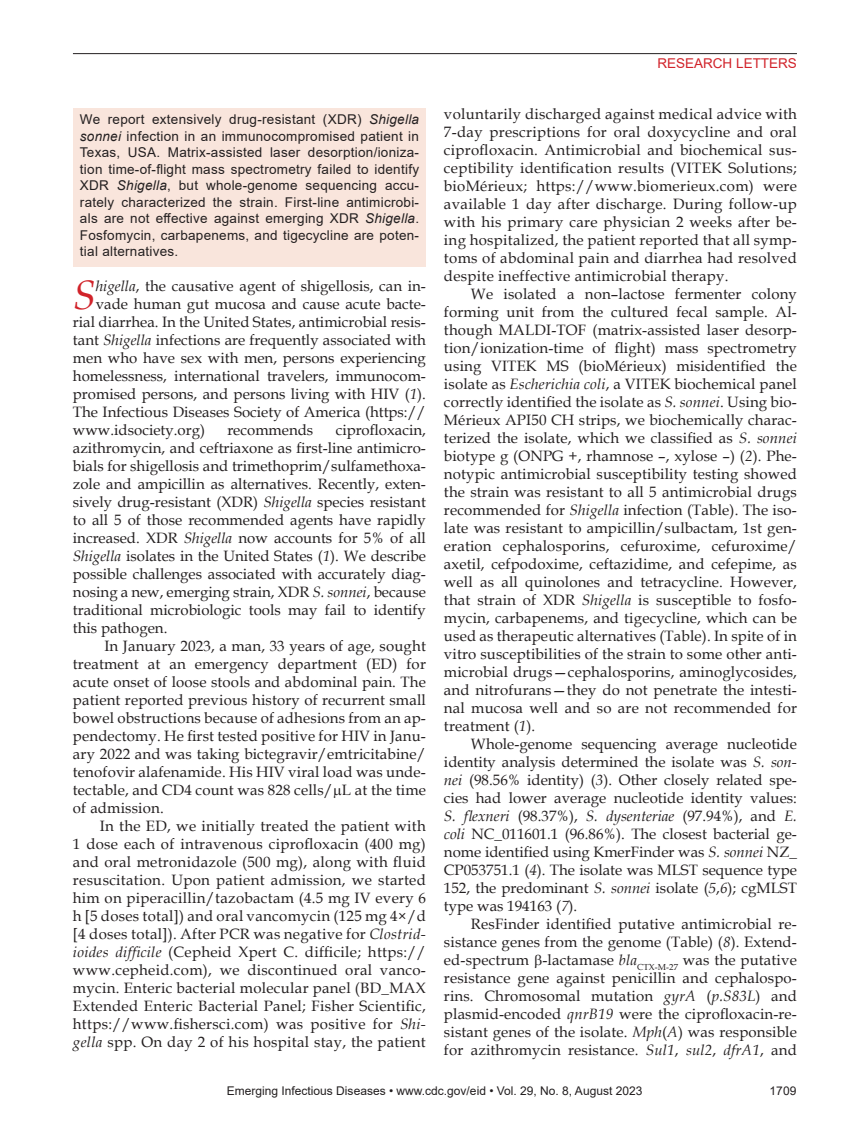
<style>
.page{position:relative;width:851px;height:1134px;background:#fff}
.page>*{position:absolute;margin:0;border:0;box-sizing:border-box;transform-origin:0 0}
.t1{font:italic 41.1px "Book Antiqua";color:#d1232a}
.t2{font:15px/18px "Book Antiqua";color:#231f20;text-align:justify}
.t3{font:13.5px/16.5px "Arial";letter-spacing:.02em;color:#231f20;text-align:justify}
.t4{font:13.5px "Arial";color:#d1232a}
.t5{font:12px "Arial";color:#231f20}
.s1{font-style:italic}
</style>
<div class="page">
<hr style="left:73px;top:53px;width:723px;height:1px;background:#231f20">
<div style="left:73px;top:108px;width:352px;height:159px;background:#f9e5dc"></div>
<p class="t4" style="left:657px;top:54px;width:141px">RESEARCH LETTERS</p>
<p class="t2" style="left:444px;top:104px;width:354px">voluntarily discharged against medical advice with 7-day prescriptions for oral doxycycline and oral ciprofloxacin. Antimicrobial and biochemical sus&shy;ceptibility identification results (VITEK Solutions; bioMérieux; https://www.biomerieux.com) were available 1 day after discharge. During follow-up with his primary care physician 2 weeks after be&shy;ing hospitalized, the patient reported that all symp&shy;toms of abdominal pain and diarrhea had resolved despite ineffective antimicrobial therapy.</p>
<p class="t2" style="left:444px;top:284px;width:354px;text-indent:27px">We isolated a non–lactose fermenter colony forming unit from the cultured fecal sample. Al&shy;though MALDI-TOF (matrix-assisted laser desorp&shy;tion/ionization-time of flight) mass spectrometry using VITEK MS (bioMérieux) misidentified the isolate as <span class="s1">Escherichia coli</span>, a VITEK biochemical panel correctly identified the isolate as <span class="s1">S. sonnei</span>. Using bio-Mérieux API50 CH strips, we biochemically charac&shy;terized the isolate, which we classified as <span class="s1">S. sonnei </span>biotype g (ONPG +, rhamnose –, xylose –) (<span class="s1">2</span>). Phe&shy;notypic antimicrobial susceptibility testing showed the strain was resistant to all 5 antimicrobial drugs recommended for <span class="s1">Shigella</span> infection (Table). The iso&shy;late was resistant to ampicillin/sulbactam, 1st gen&shy;eration cephalosporins, cefuroxime, cefuroxime/ axetil, cefpodoxime, ceftazidime, and cefepime, as well as all quinolones and tetracycline. However, that strain of XDR <span class="s1">Shigella</span> is susceptible to fosfo&shy;mycin, carbapenems, and tigecycline, which can be used as therapeutic alternatives (Table). In spite of in vitro susceptibilities of the strain to some other anti&shy;microbial drugs—cephalosporins, aminoglycosides, and nitrofurans—they do not penetrate the intesti&shy;nal mucosa well and so are not recommended for treatment (<span class="s1">1</span>).</p>
<p class="t2" style="left:444px;top:734px;width:354px;text-indent:27px">Whole-genome sequencing average nucleotide identity analysis determined the isolate was <span class="s1">S. son&shy;nei</span> (98.56% identity) (<span class="s1">3</span>). Other closely related spe&shy;cies had lower average nucleotide identity values:<br><span class="s1">S. flexneri</span> (98.37%), <span class="s1">S. dysenteriae</span> (97.94%), and <span class="s1">E. coli</span> NC_011601.1 (96.86%). The closest bacterial ge&shy;nome identified using KmerFinder was <span class="s1">S. sonnei</span> NZ_ CP053751.1 (<span class="s1">4</span>). The isolate was MLST sequence type 152, the predominant <span class="s1">S. sonnei</span> isolate (<span class="s1">5</span>,<span class="s1">6</span>); cgMLST type was 194163 (<span class="s1">7</span>).</p>
<p class="t2" style="left:444px;top:914px;width:354px;text-indent:27px">ResFinder identified putative antimicrobial re&shy;sistance genes from the genome (Table) (<span class="s1">8</span>). Extend&shy;ed-spectrum -lactamase <span class="s1">bla</span><sub>CTX-M-27</sub> was the putative resistance gene against penicillin and cephalospo&shy;rins. Chromosomal mutation <span class="s1">gyrA</span> (<span class="s1">p.S83L</span>) and plasmid-encoded <span class="s1">qnrB19</span> were the ciprofloxacin-re&shy;sistant genes of the isolate. <span class="s1">Mph</span>(<span class="s1">A</span>) was responsible for azithromycin resistance. <span class="s1">Sul1</span>, <span class="s1">sul2</span>, <span class="s1">dfrA1</span>, and</p>
<p class="t5" style="left:227px;top:1083px;width:417px">Emerging Infectious Diseases • www.cdc.gov/eid • Vol. 29, No. 8, August 2023</p>
<p class="t5" style="left:769px;top:1083px;width:28px">1709</p>
<p class="t3" style="left:80px;top:111px;width:340px">We report extensively drug-resistant (XDR) <span class="s1">Shigella sonnei</span> infection in an immunocompromised patient in Texas, USA. Matrix-assisted laser desorption/ioniza&shy;tion time-of-flight mass spectrometry failed to identify XDR <span class="s1">Shigella</span>, but whole-genome sequencing accu&shy;rately characterized the strain. First-line antimicrobi&shy;als are not effective against emerging XDR <span class="s1">Shigella</span>.<br>Fosfomycin, carbapenems, and tigecycline are poten&shy;tial alternatives.</p>
<h1 class="t1" style="left:73px;top:267px;width:24px">S</h1>
<p class="t2" style="left:96px;top:277px;width:331px"><span class="s1">higella</span>, the causative agent of shigellosis, can in-</p>
<p class="t2" style="left:96px;top:295px;width:331px">vade human gut mucosa and cause acute bacte-</p>
<p class="t2" style="left:73px;top:313px;width:354px">rial diarrhea. In the United States, antimicrobial resis-</p>
<p class="t2" style="left:73px;top:331px;width:354px">tant <span class="s1">Shigella</span> infections are frequently associated with</p>
<p class="t2" style="left:73px;top:349px;width:354px">men who have sex with men, persons experiencing</p>
<p class="t2" style="left:73px;top:367px;width:354px">homelessness, international travelers, immunocom-</p>
<p class="t2" style="left:73px;top:385px;width:354px">promised persons, and persons living with HIV (<span class="s1">1</span>).</p>
<p class="t2" style="left:73px;top:403px;width:354px">The Infectious Diseases Society of America (https://</p>
<p class="t2" style="left:73px;top:421px;width:134px">www.idsociety.org)</p>
<p class="t2" style="left:227px;top:421px;width:87px">recommends</p>
<p class="t2" style="left:73px;top:421px;width:354px;text-indent:263px">ciprofloxacin, azithromycin, and ceftriaxone as first-line antimicro&shy;bials for shigellosis and trimethoprim/sulfamethoxa&shy;zole and ampicillin as alternatives. Recently, exten&shy;sively drug-resistant (XDR) <span class="s1">Shigella</span> species resistant to all 5 of those recommended agents have rapidly increased. XDR <span class="s1">Shigella</span> now accounts for 5% of all <span class="s1">Shigella</span> isolates in the United States (<span class="s1">1</span>). We describe possible challenges associated with accurately diag&shy;nosing a new, emerging strain, XDR <span class="s1">S. sonnei</span>, because traditional microbiologic tools may fail to identify this pathogen.</p>
<p class="t2" style="left:73px;top:637px;width:354px;text-indent:31px">In January 2023, a man, 33 years of age, sought treatment at an emergency department (ED) for acute onset of loose stools and abdominal pain. The patient reported previous history of recurrent small bowel obstructions because of adhesions from an ap&shy;pendectomy. He first tested positive for HIV in Janu&shy;ary 2022 and was taking bictegravir/emtricitabine/ tenofovir alafenamide. His HIV viral load was unde&shy;tectable, and CD4 count was 828 cells/ L at the time of admission.</p>
<p class="t2" style="left:73px;top:817px;width:354px;text-indent:27px">In the ED, we initially treated the patient with 1 dose each of intravenous ciprofloxacin (400 mg) and oral metronidazole (500 mg), along with fluid resuscitation. Upon patient admission, we started him on piperacillin/tazobactam (4.5 mg IV every 6 h [5 doses total]) and oral vancomycin (125 mg 4×/d [4 doses total]). After PCR was negative for <span class="s1">Clostrid&shy;ioides difficile</span> (Cepheid Xpert C. difficile; https:// www.cepheid.com), we discontinued oral vanco&shy;mycin. Enteric bacterial molecular panel (BD_MAX Extended Enteric Bacterial Panel; Fisher Scientific, https://www.fishersci.com) was positive for <span class="s1">Shi&shy;gella</span> spp. On day 2 of his hospital stay, the patient</p>
</div>
